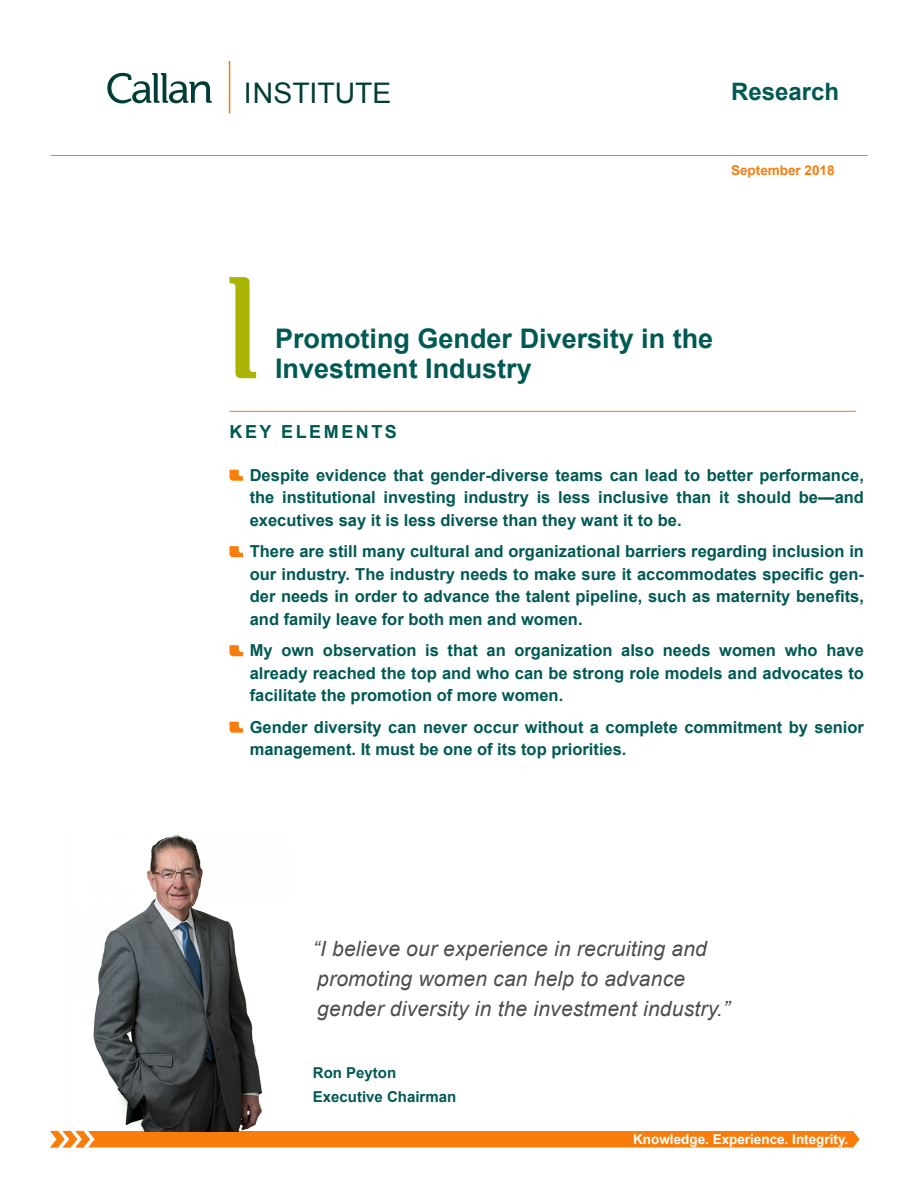
<style>
.page{position:relative;width:918px;height:1188px;background:#fff}
.page>*{position:absolute;margin:0;border:0;box-sizing:border-box;transform-origin:0 0}
.t1{font:28.35px "Arial";color:#003d36}
.t2{font:700 27px/30px "Arial";color:#005953}
.t3{font:700 24px "Arial";color:#005953}
._01__First_Subhead{font:italic 21px/30px "Arial";letter-spacing:.01em;color:#4b4c4d}
._02__First_Bullets{font:700 18px "Arial";letter-spacing:.14em;color:#005953}
._02__First_Bullets-2{font:700 16.5px/22.5px "Arial";color:#005953;text-align:justify}
._01__First_Subhead-2{font:700 15px "Arial";color:#005953}
._03__Body{font:700 13.5px "Arial";color:#fff}
.t4{font:700 13.5px "Arial";color:#f87d0a}
</style>
<div class="page">
<div style="left:83px;top:1131px;width:777px;height:17px;background:#f87d0a"></div>
<svg style="left:852px;top:1131px;width:8px;height:17px"></svg>
<svg style="left:50px;top:1131px;width:45px;height:17px"></svg>
<img style="left:71px;top:835px;width:192px;height:297px">
<svg style="left:230px;top:470px;width:13px;height:11px"></svg>
<svg style="left:230px;top:546px;width:13px;height:11px"></svg>
<svg style="left:230px;top:645px;width:13px;height:11px"></svg>
<svg style="left:230px;top:722px;width:13px;height:11px"></svg>
<hr style="left:230px;top:411px;width:626px;height:1px;background:#f87d0a">
<svg style="left:107px;top:73px;width:105px;height:30px"></svg>
<hr style="left:229px;top:61px;width:1px;height:53px;background:#e87d00">
<svg style="left:229px;top:277px;width:27px;height:101px"></svg>
<hr style="left:50px;top:155px;width:818px;height:1px;background:#f87d0a">
<h1 class="t1" style="left:244px;top:75px;width:149px">INSTITUTE</h1>
<p class="t3" style="left:731px;top:76px;width:110px">Research</p>
<p class="t4" style="left:731px;top:161px;width:105px">September 2018</p>
<p class="t2" style="left:275px;top:325px;width:440px">Promoting Gender Diversity in the<br>Investment Industry</p>
<p class="_02__First_Bullets" style="left:230px;top:420px;width:169px">KEY ELEMENTS</p>
<p class="_02__First_Bullets-2" style="left:250px;top:464px;width:616px">Despite evidence that gender-diverse teams can lead to better performance, the institutional investing industry is less inclusive than it should be—and executives say it is less diverse than they want it to be.</p>
<p class="_02__First_Bullets-2" style="left:250px;top:541px;width:616px">There are still many cultural and organizational barriers regarding inclusion in our industry. The industry needs to make sure it accommodates specific gen&shy;der needs in order to advance the talent pipeline, such as maternity benefits, and family leave for both men and women.</p>
<p class="_02__First_Bullets-2" style="left:250px;top:640px;width:616px">My own observation is that an organization also needs women who have already reached the top and who can be strong role models and advocates to facilitate the promotion of more women.</p>
<p class="_02__First_Bullets-2" style="left:250px;top:716px;width:616px">Gender diversity can never occur without a complete commitment by senior management. It must be one of its top priorities.</p>
<p class="_01__First_Subhead" style="left:313px;top:934px;width:418px">“I believe our experience in recruiting and promoting women can help to advance gender diversity in the investment industry.”</p>
<p class="_01__First_Subhead-2" style="left:313px;top:1062px;width:85px">Ron Peyton</p>
<p class="_01__First_Subhead-2" style="left:313px;top:1086px;width:145px">Executive Chairman</p>
<p class="_03__Body" style="left:633px;top:1130px;width:217px">Knowledge. Experience. Integrity.</p>
</div>
